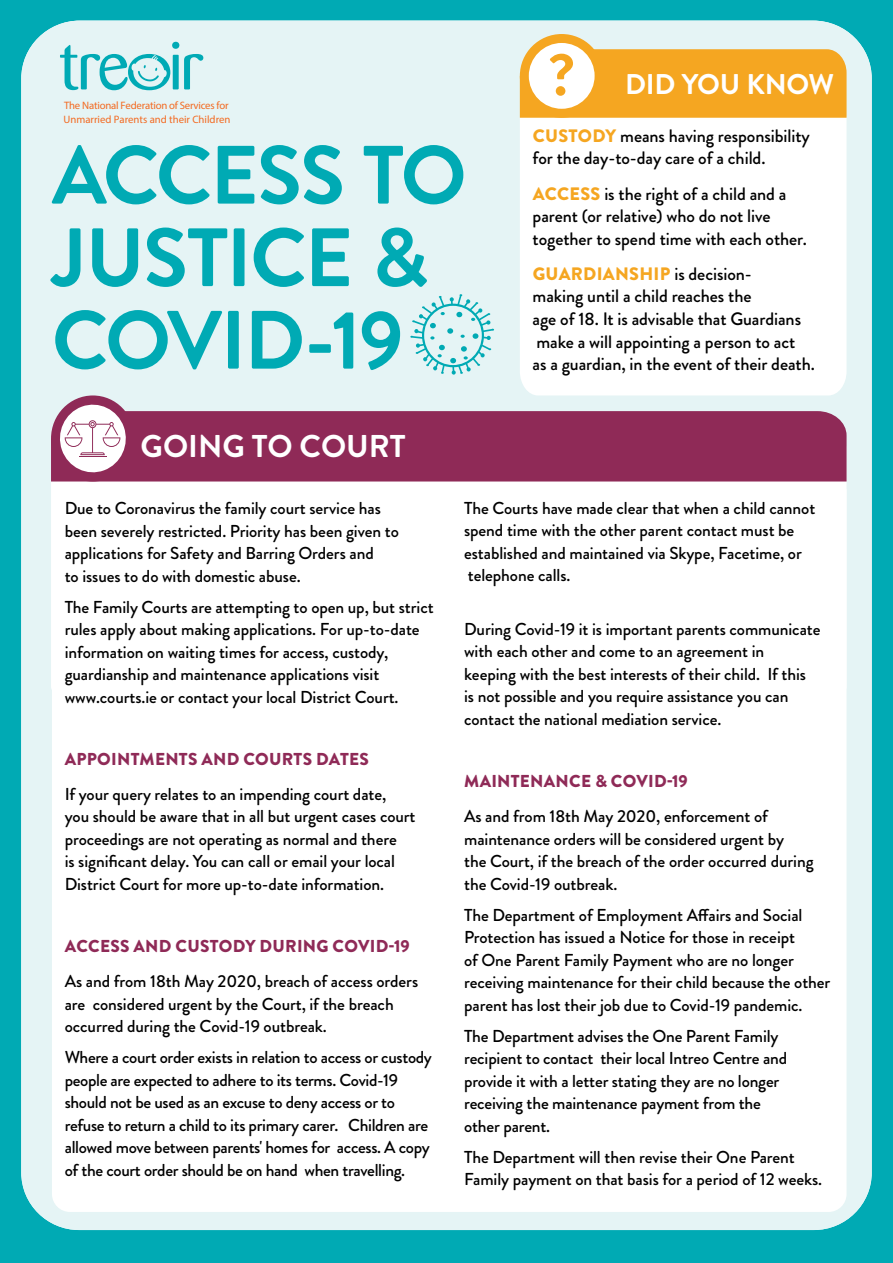
<style>
.page{position:relative;width:893px;height:1263px;background:#00aab4}
.page>*{position:absolute;margin:0;border:0;box-sizing:border-box;transform-origin:0 0}
.t1{font:700 82.5px/82.5px "Brandon Grotesque";letter-spacing:-.025em;color:#00aab4}
.t2{font:700 58.5px "Brandon Grotesque";color:#f5a621}
.t3{font:700 31.5px "Brandon Grotesque";color:#fff}
.t4{font:700 28.5px "Brandon Grotesque";letter-spacing:-.015em;color:#fff}
.t5{font:500 18px/22.5px "Brandon Grotesque";letter-spacing:-.005em;color:#000}
.t6{font:500 17.25px/22.5px "Brandon Grotesque";letter-spacing:-.005em;color:#000}
.t7{font:900 17.25px "Brandon Grotesque";letter-spacing:.015em;color:#8f2a57}
.t8{font:10.8px/14.2px "Myriad Pro";letter-spacing:-.02em;color:#f36a21}
.s1{font-weight:900;color:#f5a621}
</style>
<div class="page">
<div style="left:21px;top:21px;width:851px;height:1209px;background:#e5f4f5;border-radius:58px"></div>
<svg style="left:51px;top:481px;width:795px;height:208px;background:#f7f1f4"></svg>
<div style="left:51px;top:411px;width:795px;height:70px;background:#8f2a57"></div>
<div style="left:51px;top:395px;width:84px;height:86px;background:#8f2a57;border-radius:50%"></div>
<div style="left:520px;top:118px;width:326px;height:277px;background:#fff"></div>
<div style="left:520px;top:49px;width:326px;height:69px;background:#f5a621"></div>
<div style="left:520px;top:34px;width:84px;height:84px;background:#f5a621;border-radius:50%"></div>
<div style="left:529px;top:43px;width:66px;height:66px;background:#fff;border-radius:50%"></div>
<div style="left:52px;top:489px;width:794px;height:723px;background:#fff"></div>
<svg style="left:410px;top:294px;width:84px;height:81px"></svg>
<svg style="left:56px;top:400px;width:74px;height:77px"></svg>
<svg style="left:60px;top:42px;width:143px;height:48px"></svg>
<p class="t8" style="left:64px;top:98px;width:169px">The National Federation of Services for<br>Unmarried Parents and their Children</p>
<h1 class="t1" style="left:52px;top:135px;width:416px">ACCESS TO<br>JUSTICE &amp;<br>COVID-19</h1>
<h3 class="t3" style="left:141px;top:424px;width:267px">GOING TO COURT</h3>
<h2 class="t2" style="left:549px;top:34px;width:28px">?</h2>
<h3 class="t4" style="left:625px;top:64px;width:211px">DID YOU KNOW</h3>
<p class="t5" style="left:533px;top:125px;width:279px"><span class="s1">CUSTODY</span> means having responsibility for the day-to-day care of a child.</p>
<p class="t5" style="left:533px;top:183px;width:276px"><span class="s1">ACCESS</span> is the right of a child and a parent (or relative) who do not live together to spend time with each other.</p>
<p class="t5" style="left:533px;top:263px;width:284px"><span class="s1">GUARDIANSHIP</span> is decision-<br>making until a child reaches the<br>age of 18. It is advisable that Guardians make a will appointing a person to act<br>as a guardian, in the event of their death.</p>
<p class="t6" style="left:65px;top:497px;width:336px">Due to Coronavirus the family court service has been severely restricted. Priority has been given to applications for Safety and Barring Orders and<br>to issues to do with domestic abuse.</p>
<p class="t6" style="left:65px;top:596px;width:370px">The Family Courts are attempting to open up, but strict rules apply about making applications. For up-to-date information on waiting times for access, custody, guardianship and maintenance applications visit www.courts.ie or contact your local District Court.</p>
<p class="t7" style="left:65px;top:746px;width:306px">APPOINTMENTS AND COURTS DATES</p>
<p class="t6" style="left:65px;top:783px;width:352px">If your query relates to an impending court date,<br>you should be aware that in all but urgent cases court proceedings are not operating as normal and there<br>is significant delay. You can call or email your local District Court for more up-to-date information.</p>
<p class="t7" style="left:65px;top:934px;width:346px">ACCESS AND CUSTODY DURING COVID-19</p>
<p class="t6" style="left:65px;top:970px;width:355px">As and from 18th May 2020, breach of access orders are considered urgent by the Court, if the breach occurred during the Covid-19 outbreak.</p>
<p class="t6" style="left:65px;top:1046px;width:369px">Where a court order exists in relation to access or custody people are expected to adhere to its terms. Covid-19 should not be used as an excuse to deny access or to refuse to return a child to its primary carer. Children are allowed move between parents' homes for access. A copy of the court order should be on hand when travelling.</p>
<p class="t6" style="left:464px;top:497px;width:353px">The Courts have made clear that when a child cannot spend time with the other parent contact must be established and maintained via Skype, Facetime, or telephone calls.</p>
<p class="t6" style="left:464px;top:618px;width:358px">During Covid-19 it is important parents communicate with each other and come to an agreement in keeping with the best interests of their child. If this<br>is not possible and you require assistance you can contact the national mediation service.</p>
<p class="t7" style="left:464px;top:769px;width:225px">MAINTENANCE &amp; COVID-19</p>
<p class="t6" style="left:464px;top:805px;width:351px">As and from 18th May 2020, enforcement of maintenance orders will be considered urgent by<br>the Court, if the breach of the order occurred during the Covid-19 outbreak.</p>
<p class="t6" style="left:464px;top:904px;width:368px">The Department of Employment Affairs and Social Protection has issued a Notice for those in receipt<br>of One Parent Family Payment who are no longer receiving maintenance for their child because the other parent has lost their job due to Covid-19 pandemic.</p>
<p class="t6" style="left:464px;top:1025px;width:325px">The Department advises the One Parent Family recipient to contact their local Intreo Centre and provide it with a letter stating they are no longer receiving the maintenance payment from the other parent.</p>
<p class="t6" style="left:464px;top:1146px;width:359px">The Department will then revise their One Parent<br>Family payment on that basis for a period of 12 weeks.</p>
</div>
